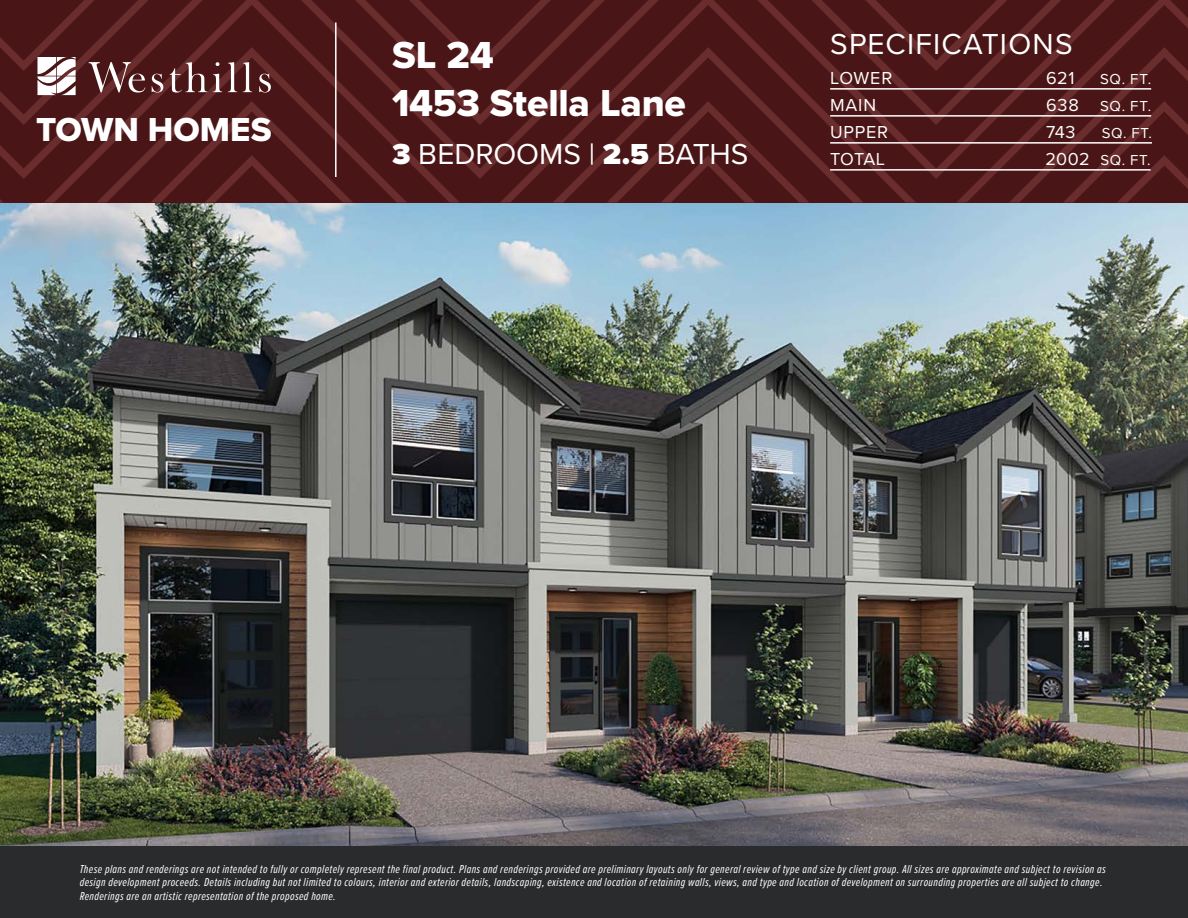
<style>
.page{position:relative;width:1188px;height:918px;background:#fff}
.page>*{position:absolute;margin:0;border:0;box-sizing:border-box;transform-origin:0 0}
.t1{font:39px "Proxima Nova Extrabld";letter-spacing:-.005em;color:#fff}
.t2{font:34.5px "Proxima Nova Extrabld";color:#fff}
.t3{font:30px "Proxima Nova";color:#fff}
.t4{font:30px "Proxima Nova";letter-spacing:.04em;color:#fff}
.t5{font:18px "Proxima Nova";letter-spacing:.035em;color:#fff}
.t6{font:15px "Proxima Nova";letter-spacing:.05em;color:#fff}
.t7{font:italic 12px/13.5px "Proxima Nova Ex Cn";letter-spacing:.03em;color:#fff}
.s1{font-weight:900}
.s2{font-size:18px}
</style>
<div class="page">
<img style="left:0;top:202px;width:1188px;height:645px">
<div style="left:0;top:847px;width:1188px;height:71px;background:#292b2d"></div>
<svg style="left:0;top:0;width:1188px;height:202px;background:#511b1c"></svg>
<hr style="left:830px;top:88px;width:321px;height:2px;background:#fff">
<hr style="left:830px;top:115px;width:321px;height:2px;background:#fff">
<hr style="left:830px;top:142px;width:322px;height:2px;background:#fff">
<hr style="left:830px;top:169px;width:271px;height:2px;background:#fff">
<hr style="left:1101px;top:169px;width:50px;height:2px;background:#fff">
<hr style="left:335px;top:22px;width:2px;height:155px;background:#fff">
<p class="t2" style="left:36px;top:104px;width:237px">TOWN HOMES</p>
<p class="t1" style="left:392px;top:26px;width:103px">SL 24</p>
<p class="t1" style="left:392px;top:74px;width:295px">1453 Stella Lane</p>
<p class="t3" style="left:392px;top:132px;width:358px"><span class="s1">3</span> BEDROOMS | <span class="s1">2.5</span> BATHS</p>
<p class="t4" style="left:830px;top:22px;width:244px">SPECIFICATIONS</p>
<p class="t5" style="left:830px;top:65px;width:64px">LOWER</p>
<p class="t5" style="left:1046px;top:65px;width:30px">621</p>
<p class="t6" style="left:1100px;top:68px;width:53px">SQ. FT.</p>
<p class="t5" style="left:830px;top:92px;width:48px">MAIN</p>
<p class="t6" style="left:1046px;top:95px;width:107px"><span class="s2">638</span> SQ. FT.</p>
<p class="t5" style="left:830px;top:119px;width:59px">UPPER</p>
<p class="t5" style="left:1046px;top:119px;width:31px">743</p>
<p class="t6" style="left:1102px;top:122px;width:52px">SQ. FT.</p>
<p class="t5" style="left:830px;top:146px;width:56px">TOTAL</p>
<p class="t6" style="left:1046px;top:149px;width:107px"><span class="s2">2002</span> SQ. FT.</p>
<p class="t7" style="left:80px;top:862px;width:1028px">These plans and renderings are not intended to fully or completely represent the final product. Plans and renderings provided are preliminary layouts only for general review of type and size by client group. All sizes are approximate and subject to revision as design development proceeds. Details including but not limited to colours, interior and exterior details, landscaping, existence and location of retaining walls, views, and type and location of development on surrounding properties are all subject to change.<br>Renderings are an artistic representation of the proposed home.</p>
</div>
